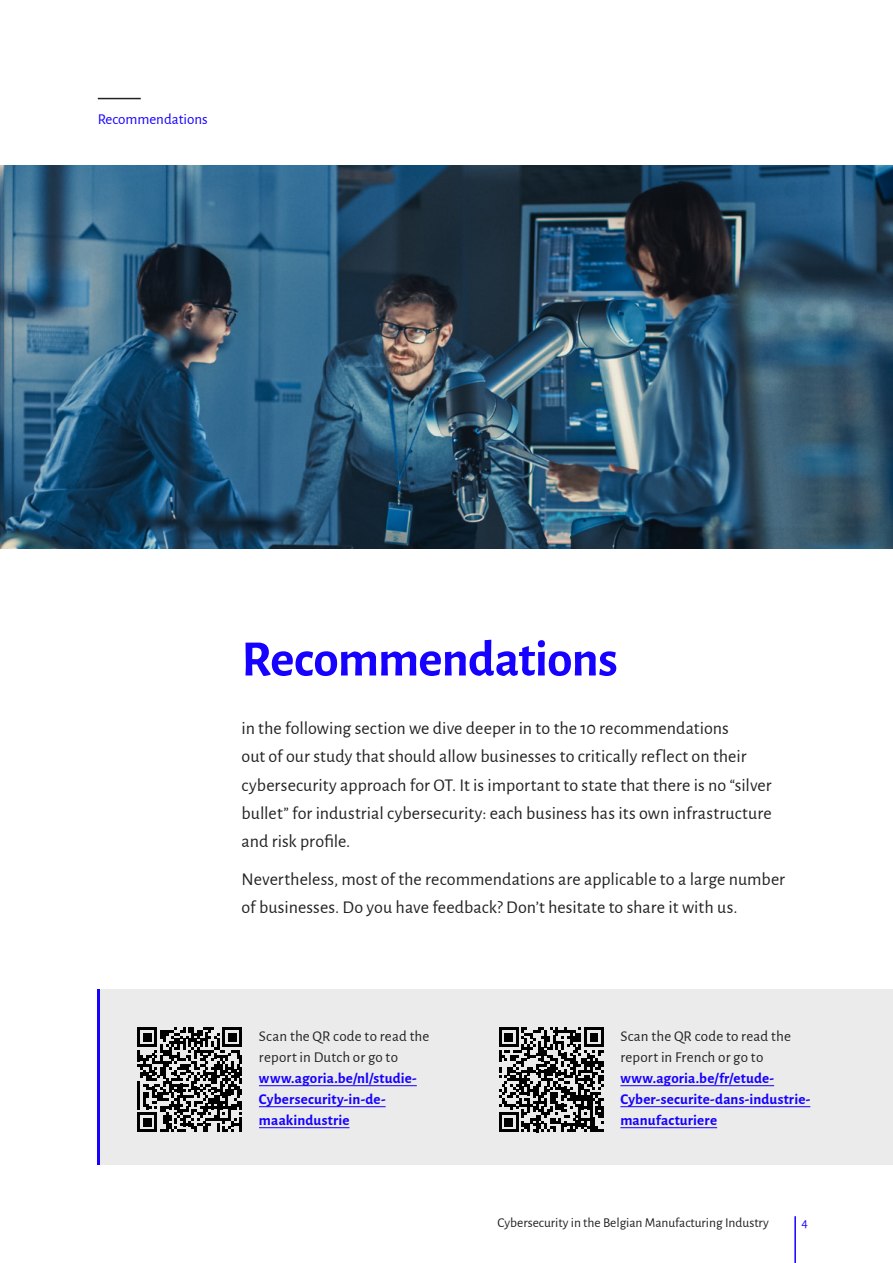
<style>
.page{position:relative;width:893px;height:1263px;background:#fff}
.page>*{position:absolute;margin:0;border:0;box-sizing:border-box;transform-origin:0 0}
.t1{font:700 51px "Alegreya Sans";letter-spacing:-.015em;color:#1600ff}
.t2{font:18px/28.5px "Alegreya Sans";color:#222223}
.t3{font:700 15px/21px "Alegreya Sans";letter-spacing:.01em;color:#1600ff}
.t4{font:15px/21px "Alegreya Sans";letter-spacing:.01em;color:#222223}
.t5{font:15px "Alegreya Sans";color:#1600ff}
.t6{font:13.5px "Alegreya Sans";color:#222223}
.t7{font:13.5px "Alegreya Sans";color:#1600ff}
</style>
<div class="page">
<hr style="left:794px;top:1216px;width:2px;height:47px;background:#1600ff">
<hr style="left:98px;top:98px;width:43px;height:1px;background:#222223">
<img style="left:0;top:166px;width:893px;height:383px">
<div style="left:98px;top:990px;width:795px;height:175px;background:#ebebeb"></div>
<hr style="left:259px;top:1085px;width:158px;height:1px;background:#1600ff">
<hr style="left:259px;top:1106px;width:127px;height:1px;background:#1600ff">
<hr style="left:259px;top:1127px;width:90px;height:1px;background:#1600ff">
<hr style="left:620px;top:1085px;width:154px;height:1px;background:#1600ff">
<hr style="left:620px;top:1106px;width:190px;height:1px;background:#1600ff">
<hr style="left:620px;top:1127px;width:97px;height:1px;background:#1600ff">
<hr style="left:98px;top:990px;width:2px;height:175px;background:#1600ff">
<svg style="left:137px;top:1027px;width:105px;height:105px"></svg>
<hr style="left:239px;top:1118px;width:3px;height:14px;background:#000">
<svg style="left:499px;top:1027px;width:105px;height:105px"></svg>
<p class="t5" style="left:98px;top:109px;width:111px">Recommendations</p>
<h1 class="t1" style="left:242px;top:621px;width:378px">Recommendations</h1>
<p class="t2" style="left:242px;top:712px;width:532px">in the following section we dive deeper in to the 10 recommendations<br>out of our study that should allow businesses to critically reflect on their cybersecurity approach for OT. It is important to state that there is no “silver bullet” for industrial cybersecurity: each business has its own infrastructure and risk profile.</p>
<p class="t2" style="left:242px;top:863px;width:545px">Nevertheless, most of the recommendations are applicable to a large number of businesses. Do you have feedback? Don’t hesitate to share it with us.</p>
<p class="t4" style="left:259px;top:1025px;width:172px">Scan the QR code to read the report in Dutch or go to</p>
<p class="t3" style="left:259px;top:1067px;width:159px">www.agoria.be/nl/studie-<br>Cybersecurity-in-de&shy;maakindustrie</p>
<p class="t4" style="left:620px;top:1025px;width:172px">Scan the QR code to read the report in French or go to</p>
<p class="t3" style="left:620px;top:1067px;width:191px">www.agoria.be/fr/etude-<br>Cyber-securite-dans-industrie&shy;manufacturiere</p>
<p class="t6" style="left:497px;top:1213px;width:273px">Cybersecurity in the Belgian Manufacturing Industry</p>
<p class="t7" style="left:801px;top:1213px;width:8px">4</p>
</div>
